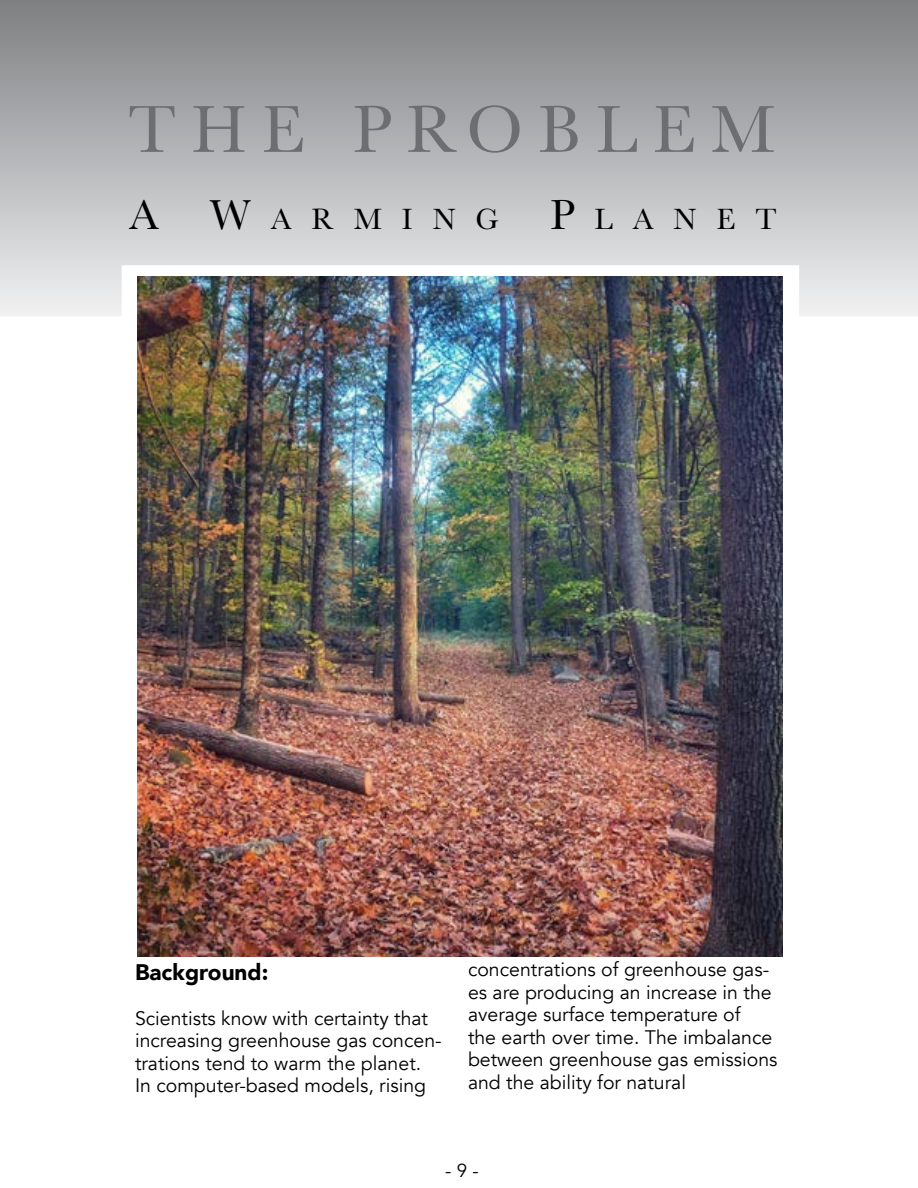
<style>
.page{position:relative;width:918px;height:1188px;background:#fff}
.page>*{position:absolute;margin:0;border:0;box-sizing:border-box;transform-origin:0 0}
.t1{font:69px "Baskerville";letter-spacing:.22em;color:#6d6e71}
.t2{font:30.45px "Baskerville";letter-spacing:.655em;color:#000}
.t3{font:900 22.5px "Avenir";color:#000}
.t4{font:19.5px/22.5px "Avenir";color:#000}
.t5{font:18.75px "Avenir";color:#000}
.s1{font-size:43.5px}
</style>
<div class="page">
<svg style="left:0;top:0;width:918px;height:316px;background:#b1b3b5"></svg>
<img style="left:138px;top:276px;width:645px;height:681px">
<h1 class="t1" style="left:128px;top:86px;width:649px">THE PROBLEM</h1>
<h2 class="t2" style="left:129px;top:200px;width:647px"><span class="s1">A W</span>ARMING <span class="s1">P</span>LANET</h2>
<p class="t3" style="left:135px;top:953px;width:135px">Background:</p>
<p class="t4" style="left:135px;top:1007px;width:308px">Scientists know with certainty that increasing greenhouse gas concen&shy;trations tend to warm the planet.<br>In computer-based models, rising</p>
<p class="t4" style="left:468px;top:959px;width:311px">concentrations of greenhouse gas&shy;es are producing an increase in the average surface temperature of<br>the earth over time. The imbalance between greenhouse gas emissions and the ability for natural</p>
<p class="t5" style="left:445px;top:1159px;width:35px">- 9 -</p>
</div>
